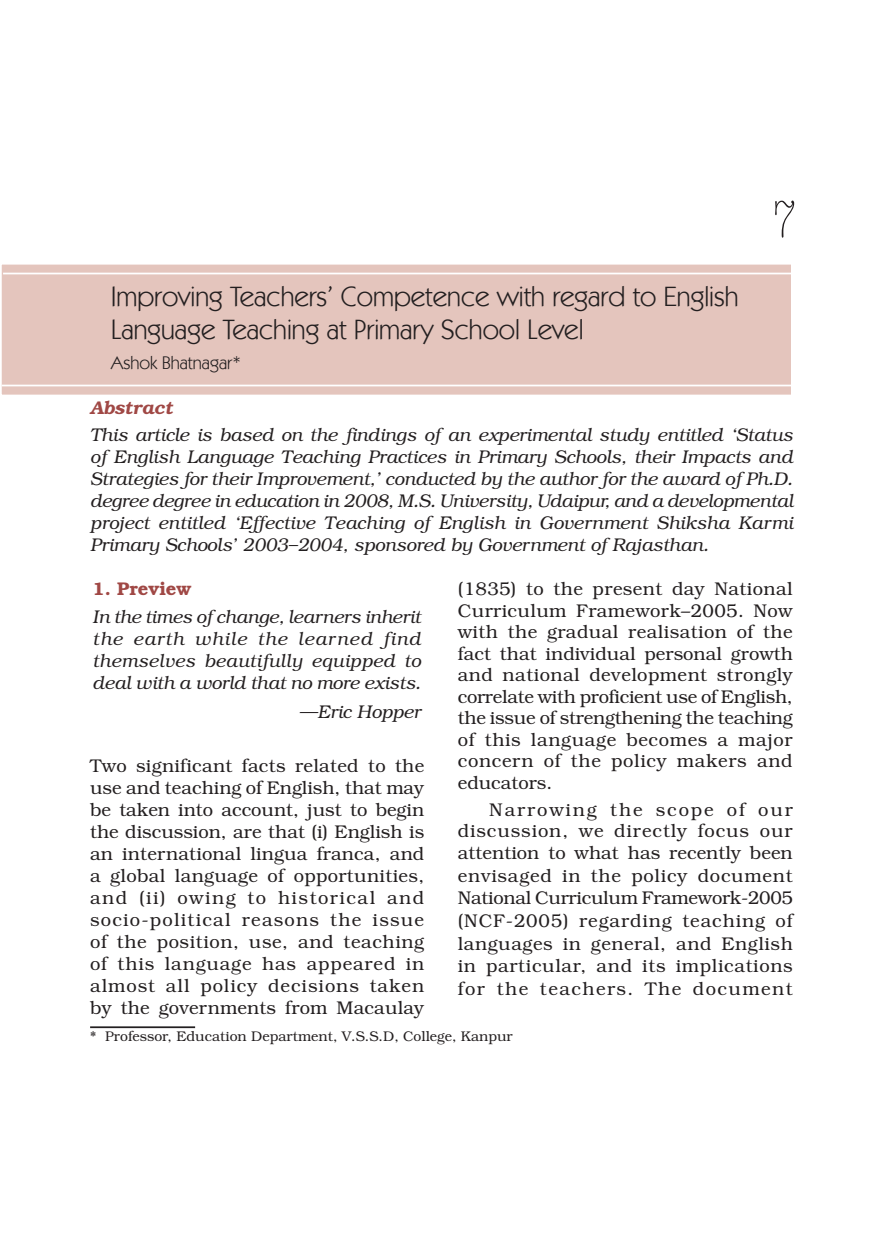
<style>
.page{position:relative;width:882px;height:1260px;background:#fff}
.page>*{position:absolute;margin:0;border:0;box-sizing:border-box;transform-origin:0 0}
.t1{font:300 condensed 52.5px "American Typewriter";color:#231f20}
.t2{font:28px/33.6px "Kabel IT Cby BT";color:#231f20}
.t3{font:300 18.38px/22.1px "Bookman";letter-spacing:.035em;color:#231f20;text-align:justify}
.t4{font:italic 300 18.38px/22.1px "Bookman";color:#231f20;text-align:justify}
.t5{font:18.38px "Kabel IT Cby BT";color:#231f20}
.t6{font:600 18.38px "Bookman";color:#a04845}
.t7{font:italic 600 18.38px "Bookman";color:#a04845}
.t8{font:300 14px "Bookman";color:#231f20}
</style>
<div class="page">
<div style="left:1px;top:264px;width:791px;height:132px;background:#e4c5bd"></div>
<div style="left:0;top:263px;width:793px;height:133px;border:2px solid #fff"></div>
<hr style="left:3px;top:273px;width:790px;height:1px;background:#fff">
<hr style="left:2px;top:385px;width:789px;height:1px;background:#fff">
<hr style="left:90px;top:1026px;width:105px;height:2px;background:#231f20">
<p class="t2" style="left:111px;top:279px;width:629px">Improving Teachers’ Competence with regard to English<br>Language Teaching at Primary School Level</p>
<p class="t5" style="left:111px;top:351px;width:132px">Ashok Bhatnagar*</p>
<p class="t1" style="left:770px;top:192px;width:29px">7</p>
<p class="t7" style="left:90px;top:397px;width:84px">Abstract</p>
<p class="t4" style="left:90px;top:424px;width:705px">This article is based on the findings of an experimental study entitled ‘Status of English Language Teaching Practices in Primary Schools, their Impacts and Strategies for their Improvement,’ conducted by the author for the award of Ph.D. degree degree in education in 2008, M.S. University, Udaipur, and a developmental project entitled ‘Effective Teaching of English in Government Shiksha Karmi Primary Schools’ 2003–2004, sponsored by Government of Rajasthan.</p>
<p class="t6" style="left:93px;top:578px;width:100px">1. Preview</p>
<p class="t4" style="left:93px;top:605px;width:330px">In the times of change, learners inherit the earth while the learned find themselves beautifully equipped to deal with a world that no more exists.</p>
<p class="t4" style="left:299px;top:700px;width:123px">—Eric Hopper</p>
<p class="t3" style="left:90px;top:754px;width:336px">Two significant facts related to the use and teaching of English, that may be taken into account, just to begin the discussion, are that (i) English is an international lingua franca, and a global language of opportunities, and (ii) owing to historical and socio-political reasons the issue of the position, use, and teaching of this language has appeared in almost all policy decisions taken by the governments from Macaulay</p>
<p class="t3" style="left:458px;top:578px;width:337px;line-height:21.5px">(1835) to the present day National Curriculum Framework–2005. Now with the gradual realisation of the fact that individual personal growth and national development strongly correlate with proficient use of English, the issue of strengthening the teaching of this language becomes a major concern of the policy makers and educators.</p>
<p class="t3" style="left:458px;top:798px;width:337px;text-indent:32px">Narrowing the scope of our discussion, we directly focus our attention to what has recently been envisaged in the policy document National Curriculum Framework-2005 (NCF-2005) regarding teaching of languages in general, and English in particular, and its implications for the teachers. The document</p>
<p class="t8" style="left:90px;top:1028px;width:424px">* Professor, Education Department, V.S.S.D, College, Kanpur</p>
</div>
